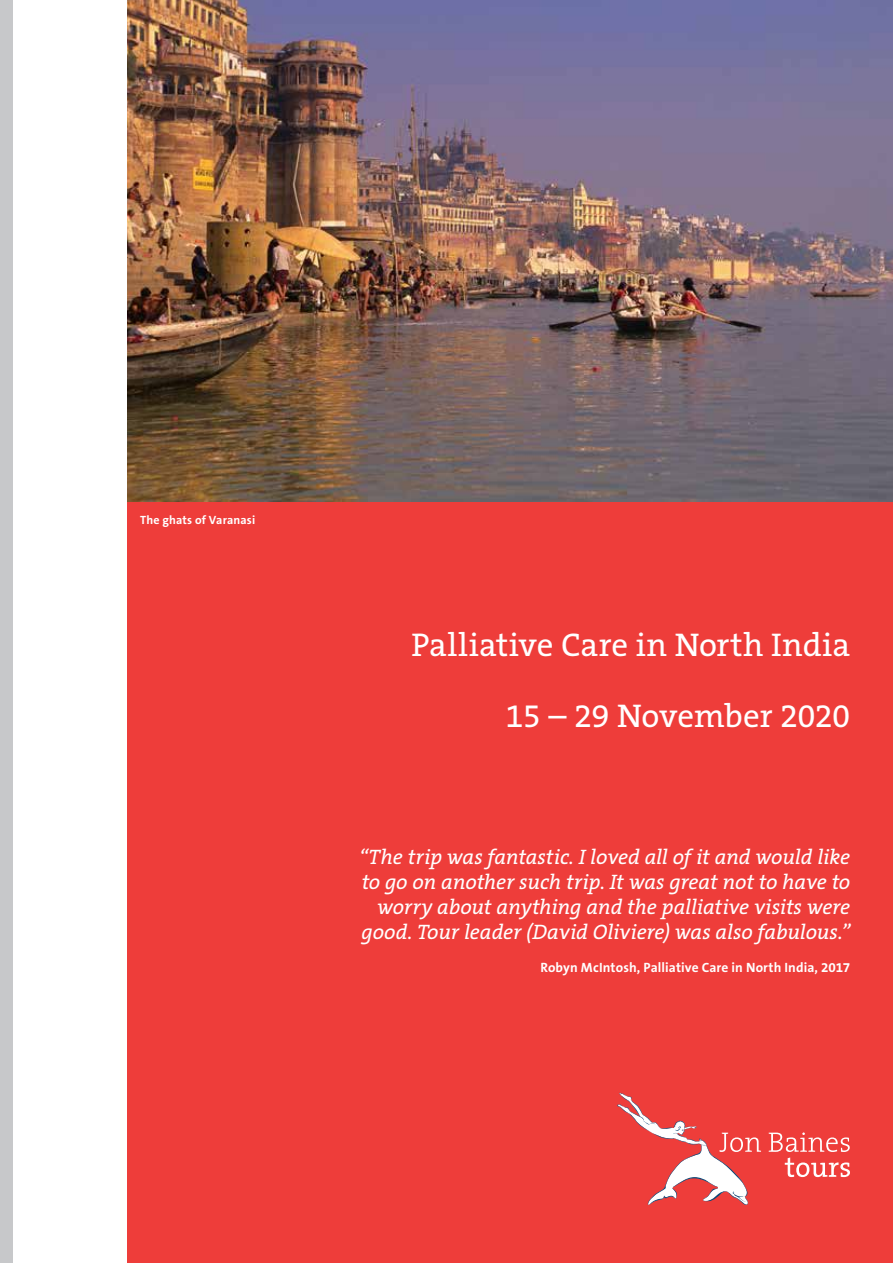
<style>
.page{position:relative;width:893px;height:1263px;background:#fff}
.page>*{position:absolute;margin:0;border:0;box-sizing:border-box;transform-origin:0 0}
.t1{font:33px/70.8px "The Serif B5 Plain";letter-spacing:-.005em;color:#fff;text-align:right}
.t2{font:italic 21px/25.2px "The Serif B5 Plain";letter-spacing:-.01em;color:#fff;text-align:right}
.t3{font:700 13.5px "The Sans B7";letter-spacing:.005em;color:#fff}
.t4{font:700 12px "The Sans B7";letter-spacing:.01em;color:#fff}
</style>
<div class="page">
<div style="left:128px;top:502px;width:765px;height:761px;background:#ee3d3a"></div>
<svg style="left:617px;top:1092px;width:144px;height:113px"></svg>
<svg style="left:769px;top:1132px;width:81px;height:45px"></svg>
<img style="left:128px;top:0;width:765px;height:502px">
<div style="left:0;top:0;width:13px;height:1263px;background:#c7c8ca"></div>
<p class="t4" style="left:140px;top:514px;width:116px">The ghats of Varanasi</p>
<h1 class="t1" style="left:412px;top:611px;width:440px">Palliative Care in North India<br>15 – 29 November 2020</h1>
<p class="t2" style="left:359px;top:845px;width:493px">“The trip was fantastic. I loved all of it and would like to go on another such trip. It was great not to have to worry about anything and the palliative visits were good. Tour leader (David Oliviere) was also fabulous.”</p>
<p class="t3" style="left:540px;top:960px;width:311px">Robyn McIntosh, Palliative Care in North India, 2017</p>
</div>
